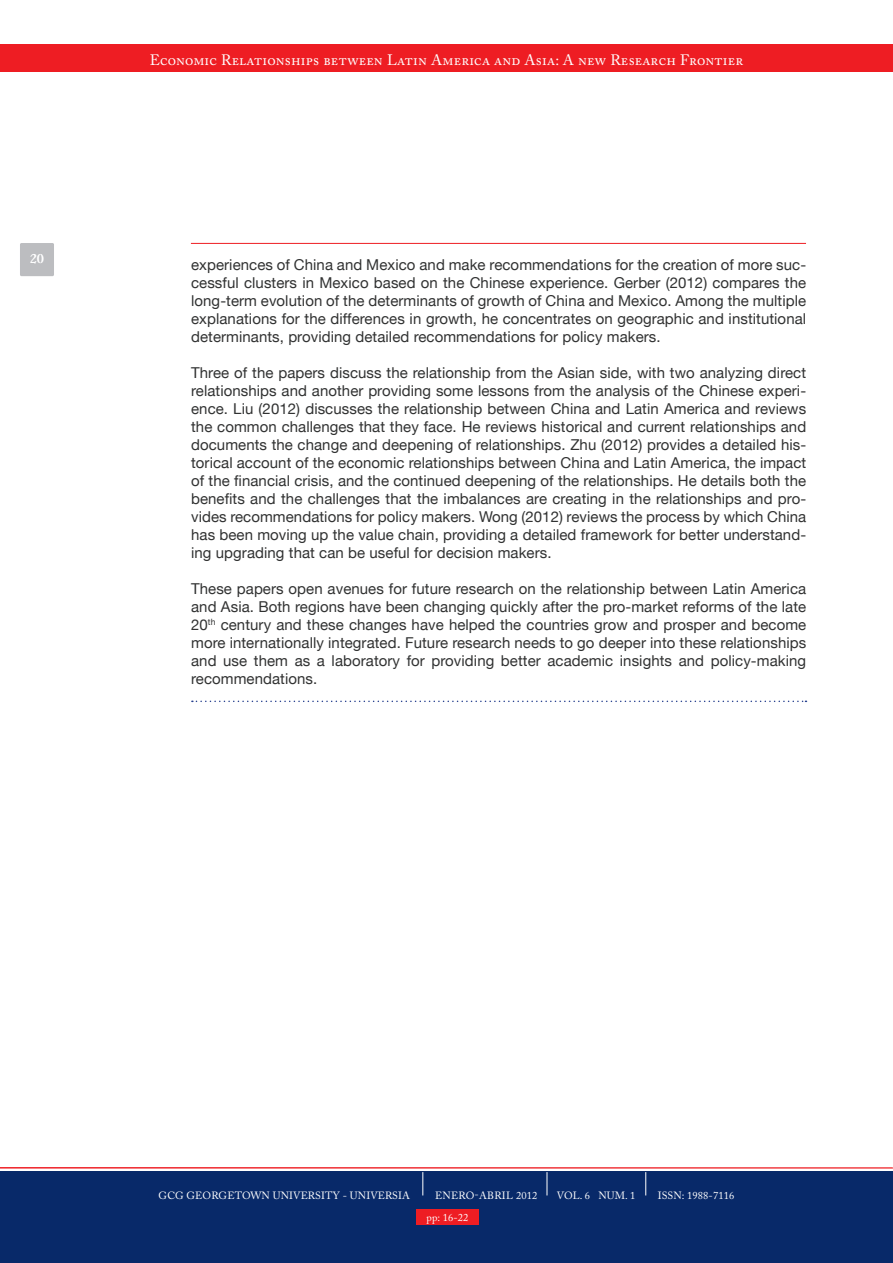
<style>
.page{position:relative;width:893px;height:1263px;background:#fff}
.page>*{position:absolute;margin:0;border:0;box-sizing:border-box;transform-origin:0 0}
.t1{font:15px/18px "Helvetica Neue";letter-spacing:.005em;color:#313232;text-align:justify}
.t2{font:15px "Adobe Caslon Pro";letter-spacing:.01em;color:#fff}
.t3{font:300 15px "Caslon";color:#fff}
.t4{font:10.5px "Adobe Caslon Pro";letter-spacing:.01em;color:#fff}
</style>
<div class="page">
<hr style="left:191px;top:243px;width:615px;height:1px;background:#ee1d23">
<div style="left:0;top:44px;width:893px;height:27px;background:#ee1d23"></div>
<hr style="left:0;top:1167px;width:893px;height:1px;background:#ee1d23">
<div style="left:0;top:1172px;width:893px;height:91px;background:#082969"></div>
<svg style="left:547px;top:1172px;width:1px;height:23px"></svg>
<svg style="left:423px;top:1172px;width:1px;height:23px"></svg>
<svg style="left:645px;top:1172px;width:1px;height:23px"></svg>
<div style="left:20px;top:243px;width:34px;height:33px;background:#bcbdc0;border-radius:2px"></div>
<svg style="left:192px;top:701px;width:614px;height:1px"></svg>
<div style="left:416px;top:1209px;width:63px;height:16px;background:#ee1d23"></div>
<p class="t3" style="left:30px;top:253px;width:16px">20</p>
<p class="t2" style="left:150px;top:51px;width:595px">Economic Relationships between Latin America and Asia: A new Research Frontier</p>
<p class="t1" style="left:191px;top:255px;width:617px">experiences of China and Mexico and make recommendations for the creation of more suc&shy;cessful clusters in Mexico based on the Chinese experience. Gerber (2012) compares the long-term evolution of the determinants of growth of China and Mexico. Among the multiple explanations for the differences in growth, he concentrates on geographic and institutional determinants, providing detailed recommendations for policy makers.</p>
<p class="t1" style="left:191px;top:363px;width:617px">Three of the papers discuss the relationship from the Asian side, with two analyzing direct relationships and another providing some lessons from the analysis of the Chinese experi&shy;ence. Liu (2012) discusses the relationship between China and Latin America and reviews the common challenges that they face. He reviews historical and current relationships and documents the change and deepening of relationships. Zhu (2012) provides a detailed his&shy;torical account of the economic relationships between China and Latin America, the impact of the financial crisis, and the continued deepening of the relationships. He details both the benefits and the challenges that the imbalances are creating in the relationships and pro&shy;vides recommendations for policy makers. Wong (2012) reviews the process by which China has been moving up the value chain, providing a detailed framework for better understand&shy;ing upgrading that can be useful for decision makers.</p>
<p class="t1" style="left:191px;top:579px;width:617px">These papers open avenues for future research on the relationship between Latin America and Asia. Both regions have been changing quickly after the pro-market reforms of the late 20<sup>th</sup> century and these changes have helped the countries grow and prosper and become more internationally integrated. Future research needs to go deeper into these relationships and use them as a laboratory for providing better academic insights and policy-making recommendations.</p>
<p class="t4" style="left:159px;top:1189px;width:253px">GCG GEORGETOWN UNIVERSITY - UNIVERSIA</p>
<p class="t4" style="left:435px;top:1189px;width:104px">ENERO-ABRIL 2012</p>
<p class="t4" style="left:557px;top:1189px;width:80px">VOL. 6 NUM. 1</p>
<p class="t4" style="left:658px;top:1189px;width:78px">ISSN: 1988-7116</p>
<p class="t4" style="left:426px;top:1211px;width:43px">pp: 16-22</p>
</div>
